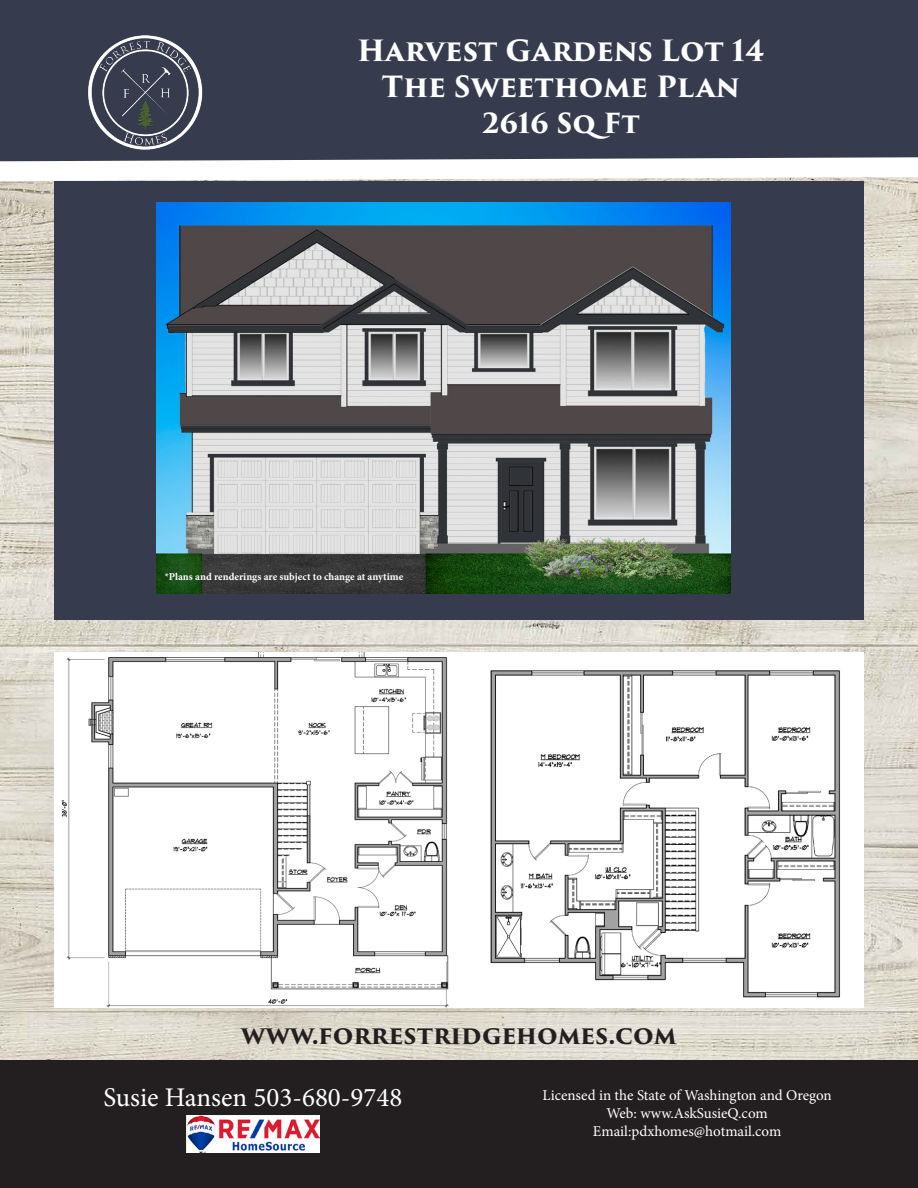
<style>
.page{position:relative;width:918px;height:1188px;background:#fff}
.page>*{position:absolute;margin:0;border:0;box-sizing:border-box;transform-origin:0 0}
.t1{font:700 28.5px "Trajan Pro 3";letter-spacing:-.005em;color:#fff}
.t2{font:27px "Minion Pro";color:#fff}
.t3{font:700 27px "Trajan Pro 3";color:#fff}
.t4{font:700 24px "Trajan Pro 3";color:#231f20}
.t5{font:15px "Minion Pro";letter-spacing:-.005em;color:#fff}
.t6{font:700 10.5px "Minion Pro";letter-spacing:-.005em;color:#fff}
</style>
<div class="page">
<div style="left:0;top:0;width:918px;height:172px;background:#373b4e"></div>
<img style="left:0;top:181px;width:918px;height:879px">
<svg style="left:0;top:157px;width:918px;height:24px"></svg>
<img style="left:88px;top:35px;width:115px;height:115px">
<div style="left:54px;top:181px;width:810px;height:438px;background:#373b4e"></div>
<img style="left:157px;top:203px;width:574px;height:391px">
<div style="left:0;top:1060px;width:918px;height:128px;background:#231f20"></div>
<img style="left:187px;top:1116px;width:132px;height:37px">
<img style="left:54px;top:652px;width:810px;height:355px">
<p class="t1" style="left:357px;top:29px;width:409px">Harvest Gardens Lot 14</p>
<p class="t1" style="left:382px;top:65px;width:360px">The Sweethome Plan</p>
<p class="t3" style="left:482px;top:103px;width:159px">2616 SqFt</p>
<p class="t6" style="left:165px;top:569px;width:240px">*Plans and renderings are subject to change at anytime</p>
<p class="t4" style="left:241px;top:1017px;width:437px">www.forrestridgehomes.com</p>
<p class="t2" style="left:103px;top:1079px;width:300px">Susie Hansen 503-680-9748</p>
<p class="t5" style="left:543px;top:1085px;width:291px">Licensed in the State of Washington and Oregon</p>
<p class="t5" style="left:607px;top:1103px;width:163px">Web: www.AskSusieQ.com</p>
<p class="t5" style="left:593px;top:1121px;width:190px">Email:pdxhomes@hotmail.com</p>
</div>
